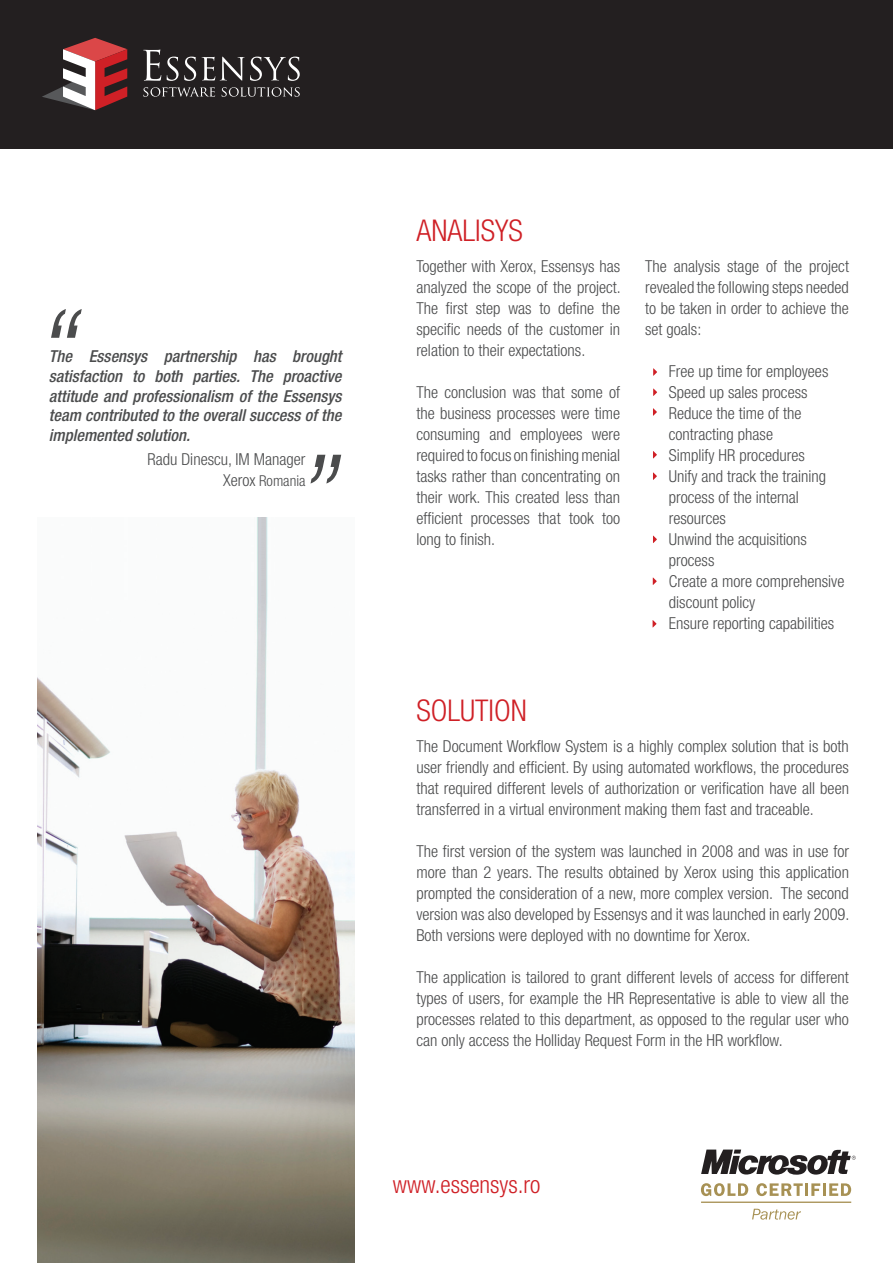
<style>
.page{position:relative;width:893px;height:1263px;background:#fff}
.page>*{position:absolute;margin:0;border:0;box-sizing:border-box;transform-origin:0 0}
.t1{font:300 condensed 30px "Helvetica Neue LT Pro";color:#cf2026}
.t2{font:300 condensed 24px "Helvetica Neue LT Pro";color:#cf2026}
.t3{font:300 condensed 16.5px/21px "Helvetica Neue LT Pro";color:#4b4c4d;text-align:justify}
.t4{font:italic 500 condensed 16.5px/19.8px "Helvetica Neue LT Pro";color:#4b4c4d;text-align:justify}
.t5{font:300 condensed 15px "Helvetica Neue LT Pro";color:#4b4c4d}
.s1{font-size:16.5px}
</style>
<div class="page">
<div style="left:0;top:0;width:893px;height:148px;background:#231f20"></div>
<svg style="left:143px;top:87px;width:72px;height:10px"></svg>
<svg style="left:222px;top:87px;width:78px;height:10px"></svg>
<svg style="left:42px;top:38px;width:85px;height:72px"></svg>
<svg style="left:167px;top:57px;width:29px;height:24px"></svg>
<svg style="left:202px;top:57px;width:98px;height:24px"></svg>
<svg style="left:143px;top:50px;width:18px;height:31px"></svg>
<svg style="left:752px;top:1209px;width:49px;height:11px"></svg>
<svg style="left:701px;top:1183px;width:47px;height:13px"></svg>
<svg style="left:756px;top:1183px;width:95px;height:13px"></svg>
<hr style="left:701px;top:1201px;width:150px;height:2px;background:#a79154">
<svg style="left:701px;top:1149px;width:155px;height:26px"></svg>
<img style="left:38px;top:518px;width:316px;height:745px">
<svg style="left:311px;top:455px;width:30px;height:28px"></svg>
<svg style="left:51px;top:309px;width:31px;height:29px"></svg>
<svg style="left:653px;top:368px;width:4px;height:8px"></svg>
<svg style="left:653px;top:388px;width:4px;height:8px"></svg>
<svg style="left:653px;top:408px;width:4px;height:8px"></svg>
<svg style="left:653px;top:451px;width:4px;height:8px"></svg>
<svg style="left:653px;top:472px;width:4px;height:8px"></svg>
<svg style="left:653px;top:535px;width:4px;height:8px"></svg>
<svg style="left:653px;top:577px;width:4px;height:8px"></svg>
<svg style="left:653px;top:620px;width:3px;height:8px"></svg>
<p class="t4" style="left:49px;top:346px;width:294px">The Essensys partnership has brought satisfaction to both parties. The proactive attitude and professionalism of the Essensys team contributed to the overall success of the implemented solution.</p>
<p class="t3" style="left:148px;top:449px;width:159px">Radu Dinescu, IM Manager</p>
<p class="t5" style="left:223px;top:472px;width:84px"><span class="s1">Xerox</span> Romania</p>
<h1 class="t1" style="left:416px;top:214px;width:108px">Anali sys</h1>
<p class="t3" style="left:416px;top:255px;width:206px">Together with Xerox, Essensys has analyzed the scope of the project.<br>The first step was to define the specific needs of the customer in relation to their expectations.</p>
<p class="t3" style="left:416px;top:381px;width:205px">The conclusion was that some of the business processes were time consuming and employees were required to focus on finishing menial tasks rather than concentrating on their work. This created less than efficient processes that took too long to finish.</p>
<p class="t3" style="left:645px;top:255px;width:205px">The analysis stage of the project revealed the following steps needed to be taken in order to achieve the set goals:</p>
<p class="t3" style="left:669px;top:360px;width:177px;text-align:left">Free up time for employees<br>Speed up sales process<br>Reduce the time of the contracting phase<br>Simplify HR procedures<br>Unify and track the training process of the internal resources<br>Unwind the acquisitions process<br>Create a more comprehensive discount policy<br>Ensure reporting capabilities</p>
<h1 class="t1" style="left:416px;top:693px;width:112px">Solution</h1>
<p class="t3" style="left:416px;top:735px;width:434px">The Document Workflow System is a highly complex solution that is both user friendly and efficient. By using automated workflows, the procedures that required different levels of authorization or verification have all been transferred in a virtual environment making them fast and traceable.</p>
<p class="t3" style="left:416px;top:840px;width:435px">The first version of the system was launched in 2008 and was in use for more than 2 years. The results obtained by Xerox using this application prompted the consideration of a new, more complex version. The second version was also developed by Essensys and it was launched in early 2009.<br>Both versions were deployed with no downtime for Xerox.</p>
<p class="t3" style="left:416px;top:966px;width:434px">The application is tailored to grant different levels of access for different types of users, for example the HR Representative is able to view all the processes related to this department, as opposed to the regular user who can only access the Holliday Request Form in the HR workflow.</p>
<h2 class="t2" style="left:393px;top:1171px;width:149px">www.essensys.ro</h2>
</div>
